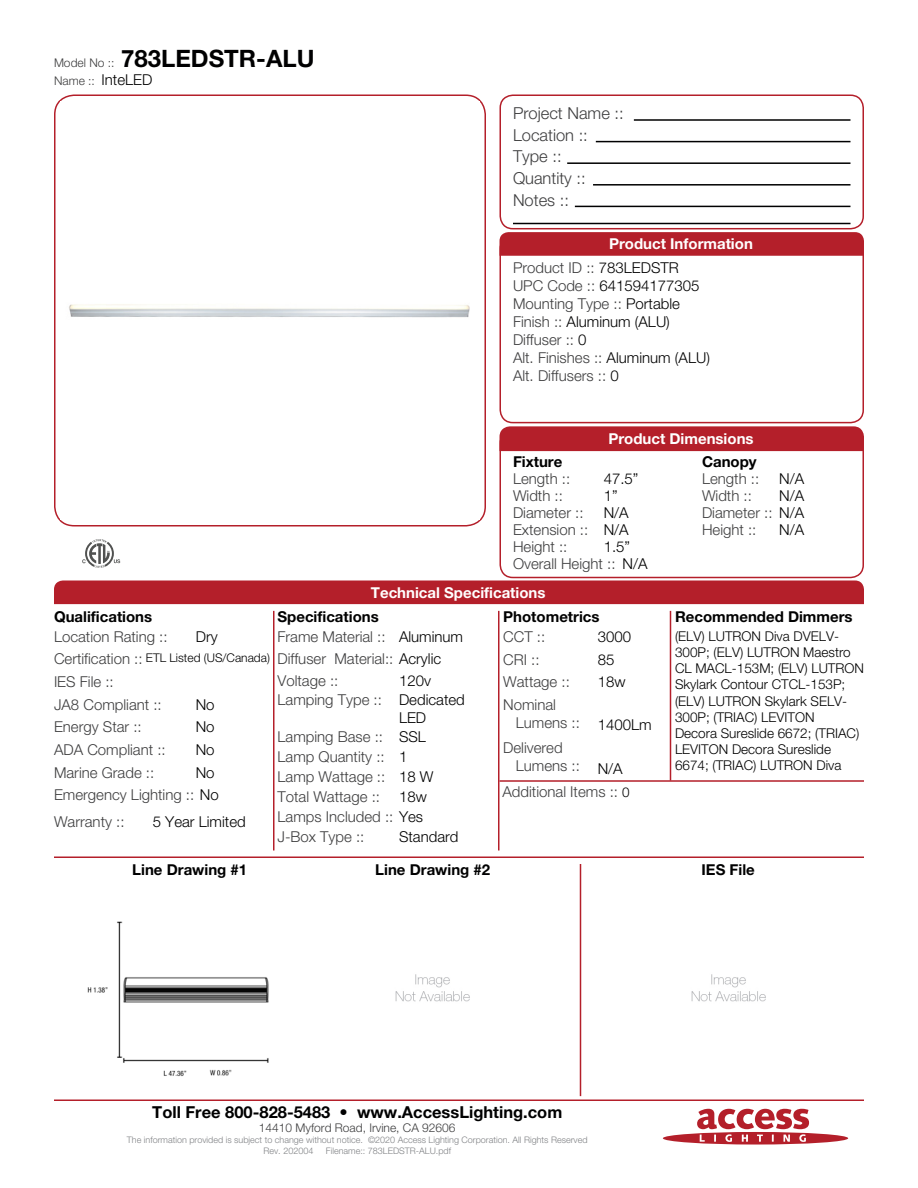
<style>
.page{position:relative;width:918px;height:1188px;background:#fff}
.page>*{position:absolute;margin:0;border:0;box-sizing:border-box;transform-origin:0 0}
.t1{font:700 24px "Helvetica Neue LT Std";color:#000001}
.Left_Justify{font:300 16.5px "Helvetica Neue LT Std";color:#3e3e3f}
.t2{font:700 16.5px "Helvetica Neue LT Std";color:#000001}
.Left_Justify-2{font:300 15px/18px "Helvetica Neue LT Std";color:#3e3e3f}
.Left_Justify-3{font:300 15px/18px "Helvetica Neue LT Std";color:#000001}
.Left_Justify-4{font:700 15px "Helvetica Neue LT Std";color:#000001}
.t3{font:700 15px "Helvetica Neue LT Std";color:#fff}
.Left_Justify-5{font:300 13.5px/16.2px "Helvetica Neue LT Std";color:#000001}
.t4{font:300 12px "Helvetica Neue LT Std";color:#3e3e3f}
.Left_Justify-6{font:300 12px "Helvetica Neue LT Std";color:#000001}
.t5{font:300 9px "Helvetica Neue LT Std";color:#808285}
.s1{font-weight:300;font-size:12px;color:#3e3e3f}
.s2{font-size:12px;color:#3e3e3f}
.s3{color:#000001}
.s4{color:#3e3e3f}
.s5{font-size:13.5px;color:#000001}
</style>
<div class="page">
<svg style="left:663px;top:1109px;width:185px;height:36px"></svg>
<div style="left:499px;top:94px;width:365px;height:135px;border:2px solid #b41f2a;border-radius:13px"></div>
<div style="left:499px;top:235px;width:365px;height:188px;border:2px solid #b41f2a;border-radius:13px"></div>
<div style="left:499px;top:430px;width:365px;height:148px;border:2px solid #b41f2a;border-radius:13px"></div>
<hr style="left:634px;top:119px;width:217px;height:2px;background:#000001">
<hr style="left:596px;top:141px;width:254px;height:1px;background:#000001">
<hr style="left:593px;top:184px;width:258px;height:2px;background:#000001">
<hr style="left:567px;top:162px;width:283px;height:2px;background:#000001">
<hr style="left:575px;top:206px;width:275px;height:1px;background:#000001">
<hr style="left:513px;top:223px;width:337px;height:1px;background:#000001">
<svg style="left:500px;top:232px;width:364px;height:24px;background:#b5232d"></svg>
<div style="left:500px;top:426px;width:364px;height:25px;background:#b41f2a"></div>
<div style="left:54px;top:580px;width:810px;height:24px;background:#b41f2a"></div>
<hr style="left:54px;top:856px;width:810px;height:2px;background:#b41f2a">
<hr style="left:54px;top:1100px;width:810px;height:1px;background:#b41f2a">
<hr style="left:670px;top:611px;width:1px;height:170px;background:#b41f2a">
<hr style="left:580px;top:864px;width:1px;height:232px;background:#b41f2a">
<hr style="left:498px;top:611px;width:2px;height:239px;background:#b41f2a">
<hr style="left:273px;top:611px;width:1px;height:239px;background:#b41f2a">
<div style="left:54px;top:94px;width:432px;height:432px;border:2px solid #b41f2a;border-radius:20px"></div>
<hr style="left:500px;top:780px;width:364px;height:2px;background:#b41f2a">
<img style="left:61px;top:304px;width:418px;height:216px">
<svg style="left:82px;top:539px;width:38px;height:29px"></svg>
<img style="left:87px;top:921px;width:182px;height:156px">
<img style="left:395px;top:974px;width:75px;height:28px">
<img style="left:691px;top:974px;width:75px;height:28px">
<p class="t1" style="left:54px;top:44px;width:262px"><span class="s1">Model No ::</span> 783LEDSTR-ALU</p>
<p class="Left_Justify-3" style="left:54px;top:70px;width:100px"><span class="s2">Name ::</span> InteLED</p>
<p class="Left_Justify" style="left:513px;top:103px;width:112px">Project Name ::</p>
<p class="Left_Justify" style="left:513px;top:125px;width:76px">Location ::</p>
<p class="Left_Justify" style="left:513px;top:146px;width:50px">Type ::</p>
<p class="Left_Justify" style="left:513px;top:168px;width:74px">Quantity ::</p>
<p class="Left_Justify" style="left:513px;top:190px;width:57px">Notes ::</p>
<p class="t3" style="left:609px;top:235px;width:145px">Product Information</p>
<p class="Left_Justify-2" style="left:513px;top:259px;width:167px">Product ID :: <span class="s3">783LEDSTR</span></p>
<p class="Left_Justify-3" style="left:513px;top:277px;width:188px"><span class="s4">UPC Code ::</span> 641594177305</p>
<p class="Left_Justify-2" style="left:513px;top:295px;width:168px">Mounting Type :: <span class="s3">Portable</span></p>
<p class="Left_Justify-3" style="left:513px;top:313px;width:158px"><span class="s4">Finish ::</span> Aluminum (ALU)</p>
<p class="Left_Justify-2" style="left:513px;top:331px;width:75px">Diffuser :: <span class="s3">0</span></p>
<p class="Left_Justify-2" style="left:513px;top:349px;width:198px">Alt. Finishes :: <span class="s3">Aluminum (ALU)</span></p>
<p class="Left_Justify-2" style="left:513px;top:367px;width:107px">Alt. Diffusers :: <span class="s3">0</span></p>
<p class="t3" style="left:608px;top:429px;width:147px">Product Dimensions</p>
<p class="Left_Justify-4" style="left:513px;top:453px;width:51px">Fixture</p>
<p class="Left_Justify-4" style="left:702px;top:453px;width:56px">Canopy</p>
<p class="Left_Justify-2" style="left:513px;top:470px;width:59px">Length ::</p>
<p class="Left_Justify-3" style="left:604px;top:470px;width:36px">47.5”</p>
<p class="Left_Justify-2" style="left:702px;top:470px;width:59px">Length ::</p>
<p class="Left_Justify-3" style="left:779px;top:470px;width:27px">N/A</p>
<p class="Left_Justify-2" style="left:513px;top:487px;width:51px">Width ::</p>
<p class="Left_Justify-2" style="left:513px;top:537px;width:56px">Height ::</p>
<p class="Left_Justify-3" style="left:779px;top:487px;width:27px">N/A</p>
<p class="Left_Justify-3" style="left:604px;top:487px;width:15px">1”</p>
<p class="Left_Justify-3" style="left:604px;top:537px;width:28px">1.5”</p>
<p class="Left_Justify-2" style="left:702px;top:487px;width:51px">Width ::</p>
<p class="Left_Justify-3" style="left:604px;top:503px;width:27px">N/A</p>
<p class="Left_Justify-2" style="left:702px;top:503px;width:104px">Diameter :: <span class="s3">N/A</span></p>
<p class="Left_Justify-3" style="left:604px;top:520px;width:27px">N/A</p>
<p class="Left_Justify-3" style="left:779px;top:520px;width:27px">N/A</p>
<p class="Left_Justify-2" style="left:513px;top:503px;width:72px">Diameter ::</p>
<p class="Left_Justify-2" style="left:513px;top:520px;width:77px">Extension ::</p>
<p class="Left_Justify-2" style="left:702px;top:520px;width:56px">Height ::</p>
<p class="Left_Justify-2" style="left:513px;top:554px;width:104px">Overall Height ::</p>
<p class="Left_Justify-3" style="left:622px;top:554px;width:27px">N/A</p>
<p class="t3" style="left:371px;top:583px;width:176px">Technical Specifications</p>
<p class="Left_Justify-4" style="left:54px;top:607px;width:100px">Qualifications</p>
<p class="Left_Justify-4" style="left:503px;top:607px;width:98px">Photometrics</p>
<p class="Left_Justify-4" style="left:675px;top:607px;width:179px">Recommended Dimmers</p>
<p class="Left_Justify-4" style="left:278px;top:607px;width:103px">Specifications</p>
<p class="Left_Justify-3" style="left:196px;top:627px;width:23px">Dry</p>
<p class="Left_Justify-3" style="left:598px;top:627px;width:35px">3000</p>
<p class="Left_Justify-5" style="left:675px;top:628px;width:190px">(ELV) LUTRON Diva DVELV-<br>300P; (ELV) LUTRON Maestro<br>CL MACL-153M; (ELV) LUTRON<br>Skylark Contour CTCL-153P; (ELV) LUTRON Skylark SELV-<br>300P; (TRIAC) LEVITON<br>Decora Sureslide 6672; (TRIAC)<br>LEVITON Decora Sureslide<br>6674; (TRIAC) LUTRON Diva</p>
<p class="Left_Justify-2" style="left:54px;top:627px;width:115px">Location Rating ::</p>
<p class="Left_Justify-2" style="left:503px;top:627px;width:43px">CCT ::</p>
<p class="Left_Justify-2" style="left:503px;top:650px;width:38px">CRI ::</p>
<p class="Left_Justify-2" style="left:503px;top:673px;width:68px">Wattage ::</p>
<p class="Left_Justify-2" style="left:516px;top:695px;width:66px;text-indent:-13px">Nominal<br>Lumens ::</p>
<p class="Left_Justify-2" style="left:516px;top:738px;width:66px;text-indent:-13px">Delivered<br>Lumens ::</p>
<p class="Left_Justify-2" style="left:278px;top:627px;width:110px">Frame Material ::</p>
<p class="Left_Justify-2" style="left:278px;top:671px;width:62px">Voltage ::</p>
<p class="Left_Justify-3" style="left:399px;top:627px;width:66px">Aluminum</p>
<p class="Left_Justify-3" style="left:399px;top:671px;width:33px">120v</p>
<p class="Left_Justify-2" style="left:54px;top:650px;width:90px">Certification ::</p>
<p class="Left_Justify-2" style="left:54px;top:695px;width:109px">JA8 Compliant ::</p>
<p class="Left_Justify-6" style="left:146px;top:651px;width:126px">ETL Listed (US/Canada)</p>
<p class="Left_Justify-3" style="left:196px;top:695px;width:20px">No</p>
<p class="Left_Justify-3" style="left:196px;top:718px;width:20px">No</p>
<p class="Left_Justify-3" style="left:196px;top:740px;width:20px">No</p>
<p class="Left_Justify-3" style="left:196px;top:763px;width:20px">No</p>
<p class="Left_Justify-2" style="left:278px;top:650px;width:165px">Diffuser Material:: <span class="s3">Acrylic</span></p>
<p class="Left_Justify-2" style="left:278px;top:691px;width:106px">Lamping Type ::</p>
<p class="Left_Justify-2" style="left:278px;top:727px;width:107px">Lamping Base ::</p>
<p class="Left_Justify-2" style="left:278px;top:747px;width:109px">Lamp Quantity ::</p>
<p class="Left_Justify-2" style="left:278px;top:767px;width:109px">Lamp Wattage ::</p>
<p class="Left_Justify-2" style="left:278px;top:787px;width:104px">Total Wattage ::</p>
<p class="Left_Justify-2" style="left:278px;top:808px;width:147px">Lamps Included :: <span class="s3">Yes</span></p>
<p class="Left_Justify-2" style="left:278px;top:828px;width:88px">J-Box Type ::</p>
<p class="Left_Justify-3" style="left:598px;top:650px;width:18px">85</p>
<p class="Left_Justify-3" style="left:598px;top:673px;width:29px">18w</p>
<p class="Left_Justify-3" style="left:598px;top:716px;width:55px">1400Lm</p>
<p class="Left_Justify-3" style="left:598px;top:759px;width:27px">N/A</p>
<p class="Left_Justify-2" style="left:54px;top:673px;width:61px">IES File ::</p>
<p class="Left_Justify-2" style="left:54px;top:718px;width:89px">Energy Star ::</p>
<p class="Left_Justify-2" style="left:54px;top:740px;width:113px">ADA Compliant ::</p>
<p class="Left_Justify-2" style="left:54px;top:763px;width:102px">Marine Grade ::</p>
<p class="Left_Justify-2" style="left:54px;top:786px;width:166px">Emergency Lighting :: <span class="s3">No</span></p>
<p class="Left_Justify-3" style="left:399px;top:691px;width:67px">Dedicated<br>LED</p>
<p class="Left_Justify-3" style="left:399px;top:727px;width:28px">SSL</p>
<p class="Left_Justify-3" style="left:399px;top:747px;width:10px">1</p>
<p class="Left_Justify-3" style="left:399px;top:767px;width:36px">18 W</p>
<p class="Left_Justify-3" style="left:399px;top:787px;width:29px">18w</p>
<p class="Left_Justify-2" style="left:502px;top:782px;width:129px">Additional Items :: <span class="s5">0</span></p>
<p class="Left_Justify-2" style="left:54px;top:813px;width:72px">Warranty ::</p>
<p class="Left_Justify-3" style="left:153px;top:813px;width:95px">5 Year Limited</p>
<p class="Left_Justify-3" style="left:399px;top:828px;width:61px">Standard</p>
<p class="Left_Justify-4" style="left:132px;top:860px;width:116px">Line Drawing #1</p>
<p class="Left_Justify-4" style="left:375px;top:860px;width:116px">Line Drawing #2</p>
<p class="Left_Justify-4" style="left:702px;top:860px;width:55px">IES File</p>
<p class="t2" style="left:152px;top:1101px;width:412px">Toll Free 800-828-5483 • www.AccessLighting.com</p>
<p class="t4" style="left:259px;top:1120px;width:198px">14410 Myford Road, Irvine, CA 92606</p>
<p class="t5" style="left:127px;top:1134px;width:462px">The information provided is subject to change without notice. ©2020 Access Lighting Corporation. All Rights Reserved</p>
<p class="t5" style="left:263px;top:1145px;width:51px">Rev. 202004</p>
<p class="t5" style="left:326px;top:1145px;width:127px">Filename:: 783LEDSTR-ALU.pdf</p>
</div>
